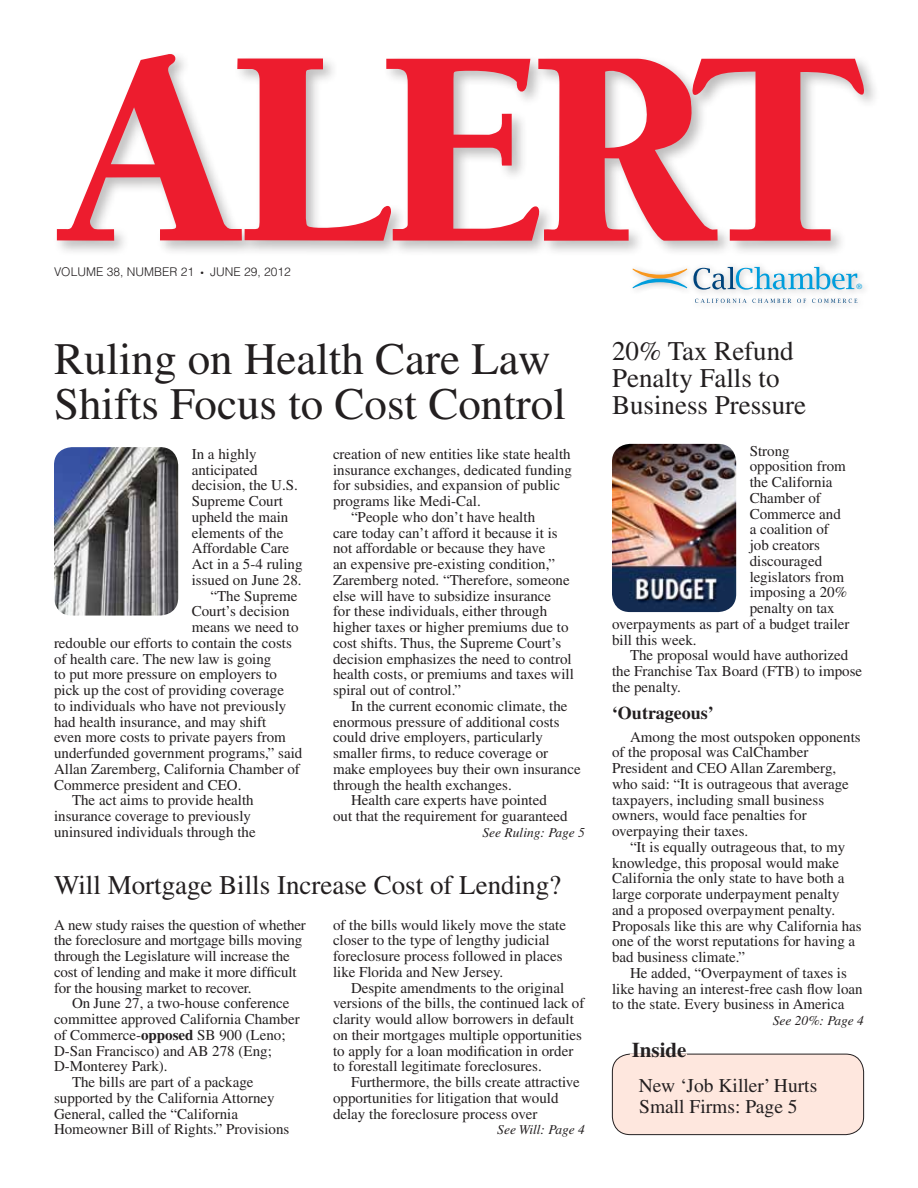
<style>
.page{position:relative;width:918px;height:1188px;background:#fff}
.page>*{position:absolute;margin:0;border:0;box-sizing:border-box;transform-origin:0 0}
.t1{font:45px/45px "Times";color:#231f20}
.t2{font:27px/27px "Times";color:#231f20}
.t3{font:700 21px "Times";color:#231f20}
.t4{font:19.5px/21px "Times";color:#231f20}
.t5{font:700 18px "Times";color:#231f20}
.t6{font:15px/15.8px "Times";color:#231f20}
.t7{font:italic 13.5px "Times";color:#231f20}
.t8{font:300 12px "Helvetica";color:#231f20}
.t9{font:7.35px "Helvetica Neue";color:#009ddc}
.s1{font-weight:700}
</style>
<div class="page">
<div style="left:53px;top:50px;width:827px;height:207px;background:#231f20;opacity:.3"></div>
<svg style="left:57px;top:54px;width:807px;height:187px"></svg>
<svg style="left:633px;top:269px;width:54px;height:19px"></svg>
<svg style="left:693px;top:267px;width:164px;height:23px"></svg>
<svg style="left:695px;top:299px;width:96px;height:4px"></svg>
<svg style="left:797px;top:299px;width:9px;height:4px"></svg>
<svg style="left:812px;top:299px;width:45px;height:4px"></svg>
<div style="left:612px;top:1054px;width:252px;height:81px;background:#fee7de;border-radius:18px"></div>
<div style="left:612px;top:1054px;width:252px;height:81px;border:1px solid #231f20;border-radius:18px"></div>
<hr style="left:630px;top:1054px;width:57px;height:2px;background:#fee7de">
<img style="left:54px;top:447px;width:124px;height:169px">
<img style="left:612px;top:444px;width:124px;height:168px">
<p class="t8" style="left:54px;top:264px;width:142px">VOLUME 38, NUMBER 21</p>
<p class="t8" style="left:201px;top:264px;width:92px">● JUNE 29, 2012</p>
<h1 class="t1" style="left:54px;top:336px;width:513px">Ruling on Health Care Law<br>Shifts Focus to Cost Control</h1>
<p class="t6" style="left:192px;top:446px;width:66px">In a highly</p>
<p class="t6" style="left:192px;top:462px;width:67px">anticipated</p>
<p class="t6" style="left:192px;top:477px;width:108px">decision, the U.S.</p>
<p class="t6" style="left:192px;top:493px;width:93px">Supreme Court</p>
<p class="t6" style="left:192px;top:509px;width:98px">upheld the main</p>
<p class="t6" style="left:192px;top:525px;width:93px">elements of the</p>
<p class="t6" style="left:192px;top:540px;width:99px">Affordable Care</p>
<p class="t6" style="left:192px;top:556px;width:112px">Act in a 5-4 ruling</p>
<p class="t6" style="left:192px;top:572px;width:111px">issued on June 28.</p>
<p class="t6" style="left:210px;top:588px;width:89px">“The Supreme</p>
<p class="t6" style="left:192px;top:603px;width:99px">Court’s decision</p>
<p class="t6" style="left:192px;top:619px;width:109px">means we need to</p>
<p class="t6" style="left:54px;top:635px;width:239px">redouble our efforts to contain the costs</p>
<p class="t6" style="left:54px;top:651px;width:219px">of health care. The new law is going</p>
<p class="t6" style="left:54px;top:666px;width:225px">to put more pressure on employers to</p>
<p class="t6" style="left:54px;top:682px;width:232px">pick up the cost of providing coverage</p>
<p class="t6" style="left:54px;top:698px;width:234px">to individuals who have not previously</p>
<p class="t6" style="left:54px;top:714px;width:214px">had health insurance, and may shift</p>
<p class="t6" style="left:54px;top:729px;width:233px">even more costs to private payers from</p>
<p class="t6" style="left:54px;top:745px;width:250px">underfunded government programs,” said</p>
<p class="t6" style="left:54px;top:761px;width:247px">Allan Zaremberg, California Chamber of</p>
<p class="t6" style="left:54px;top:777px;width:189px">Commerce president and CEO.</p>
<p class="t6" style="left:72px;top:792px;width:183px">The act aims to provide health</p>
<p class="t6" style="left:54px;top:808px;width:199px">insurance coverage to previously</p>
<p class="t6" style="left:54px;top:824px;width:203px">uninsured individuals through the</p>
<p class="t6" style="left:333px;top:446px;width:239px">creation of new entities like state health</p>
<p class="t6" style="left:333px;top:462px;width:240px">insurance exchanges, dedicated funding</p>
<p class="t6" style="left:333px;top:477px;width:229px">for subsidies, and expansion of public</p>
<p class="t6" style="left:333px;top:493px;width:149px">programs like Medi-Cal.</p>
<p class="t6" style="left:351px;top:509px;width:186px">“People who don’t have health</p>
<p class="t6" style="left:333px;top:525px;width:226px">care today can’t afford it because it is</p>
<p class="t6" style="left:333px;top:540px;width:214px">not affordable or because they have</p>
<p class="t6" style="left:333px;top:556px;width:224px">an expensive pre-existing condition,”</p>
<p class="t6" style="left:333px;top:572px;width:238px">Zaremberg noted. “Therefore, someone</p>
<p class="t6" style="left:333px;top:588px;width:220px">else will have to subsidize insurance</p>
<p class="t6" style="left:333px;top:603px;width:216px">for these individuals, either through</p>
<p class="t6" style="left:333px;top:619px;width:237px">higher taxes or higher premiums due to</p>
<p class="t6" style="left:333px;top:635px;width:230px">cost shifts. Thus, the Supreme Court’s</p>
<p class="t6" style="left:333px;top:651px;width:240px">decision emphasizes the need to control</p>
<p class="t6" style="left:333px;top:666px;width:243px">health costs, or premiums and taxes will</p>
<p class="t6" style="left:333px;top:682px;width:130px">spiral out of control.”</p>
<p class="t6" style="left:351px;top:698px;width:218px">In the current economic climate, the</p>
<p class="t6" style="left:333px;top:714px;width:228px">enormous pressure of additional costs</p>
<p class="t6" style="left:333px;top:729px;width:212px">could drive employers, particularly</p>
<p class="t6" style="left:333px;top:745px;width:217px">smaller firms, to reduce coverage or</p>
<p class="t6" style="left:333px;top:761px;width:249px">make employees buy their own insurance</p>
<p class="t6" style="left:333px;top:777px;width:180px">through the health exchanges.</p>
<p class="t6" style="left:351px;top:792px;width:197px">Health care experts have pointed</p>
<p class="t6" style="left:333px;top:808px;width:236px">out that the requirement for guaranteed</p>
<p class="t7" style="left:482px;top:825px;width:104px">See Ruling: Page 5</p>
<h2 class="t2" style="left:54px;top:871px;width:509px">Will Mortgage Bills Increase Cost of Lending?</h2>
<p class="t6" style="left:54px;top:917px;width:253px">A new study raises the question of whether the foreclosure and mortgage bills moving through the Legislature will increase the cost of lending and make it more difficult for the housing market to recover.</p>
<p class="t6" style="left:72px;top:996px;width:219px">On June 27, a two-house conference</p>
<p class="t6" style="left:54px;top:1011px;width:247px">committee approved California Chamber</p>
<p class="t6" style="left:54px;top:1027px;width:233px">of Commerce-<span class="s1">opposed</span> SB 900 (Leno;</p>
<p class="t6" style="left:54px;top:1043px;width:219px">D-San Francisco) and AB 278 (Eng;</p>
<p class="t6" style="left:54px;top:1059px;width:115px">D-Monterey Park).</p>
<p class="t6" style="left:72px;top:1074px;width:183px">The bills are part of a package</p>
<p class="t6" style="left:54px;top:1090px;width:222px">supported by the California Attorney</p>
<p class="t6" style="left:54px;top:1106px;width:186px">General, called the “California</p>
<p class="t6" style="left:54px;top:1122px;width:237px">Homeowner Bill of Rights.” Provisions</p>
<p class="t6" style="left:333px;top:917px;width:234px">of the bills would likely move the state closer to the type of lengthy judicial foreclosure process followed in places like Florida and New Jersey.</p>
<p class="t6" style="left:333px;top:980px;width:253px;text-indent:18px">Despite amendments to the original versions of the bills, the continued lack of clarity would allow borrowers in default on their mortgages multiple opportunities to apply for a loan modification in order to forestall legitimate foreclosures.</p>
<p class="t6" style="left:333px;top:1074px;width:248px;text-indent:18px">Furthermore, the bills create attractive opportunities for litigation that would delay the foreclosure process over</p>
<p class="t7" style="left:497px;top:1123px;width:89px">See Will: Page 4</p>
<p class="t9" style="left:856px;top:282px;width:7px">®</p>
<h2 class="t2" style="left:612px;top:337px;width:196px">20% Tax Refund<br>Penalty Falls to<br>Business Pressure</h2>
<p class="t6" style="left:750px;top:443px;width:42px">Strong</p>
<p class="t6" style="left:750px;top:458px;width:98px">opposition from</p>
<p class="t6" style="left:750px;top:474px;width:84px">the California</p>
<p class="t6" style="left:750px;top:490px;width:73px">Chamber of</p>
<p class="t6" style="left:750px;top:506px;width:93px">Commerce and</p>
<p class="t6" style="left:750px;top:521px;width:81px">a coalition of</p>
<p class="t6" style="left:750px;top:537px;width:72px">job creators</p>
<p class="t6" style="left:750px;top:553px;width:74px">discouraged</p>
<p class="t6" style="left:750px;top:569px;width:96px">legislators from</p>
<p class="t6" style="left:750px;top:584px;width:99px">imposing a 20%</p>
<p class="t6" style="left:750px;top:600px;width:86px">penalty on tax</p>
<p class="t6" style="left:612px;top:616px;width:239px">overpayments as part of a budget trailer</p>
<p class="t6" style="left:612px;top:632px;width:86px">bill this week.</p>
<p class="t6" style="left:630px;top:647px;width:220px">The proposal would have authorized</p>
<p class="t6" style="left:612px;top:663px;width:252px">the Franchise Tax Board (FTB) to impose</p>
<p class="t6" style="left:612px;top:679px;width:71px">the penalty.</p>
<p class="t5" style="left:612px;top:702px;width:103px">‘Outrageous’</p>
<p class="t6" style="left:612px;top:729px;width:250px;text-indent:18px">Among the most outspoken opponents of the proposal was CalChamber President and CEO Allan Zaremberg, who said: “It is outrageous that average taxpayers, including small business owners, would face penalties for overpaying their taxes.</p>
<p class="t6" style="left:612px;top:839px;width:251px;text-indent:18px">“It is equally outrageous that, to my knowledge, this proposal would make California the only state to have both a large corporate underpayment penalty and a proposed overpayment penalty.<br>Proposals like this are why California has one of the worst reputations for having a bad business climate.”</p>
<p class="t6" style="left:612px;top:965px;width:252px;text-indent:18px">He added, “Overpayment of taxes is like having an interest-free cash flow loan to the state. Every business in America</p>
<p class="t7" style="left:773px;top:1013px;width:93px">See 20%: Page 4</p>
<h3 class="t3" style="left:632px;top:1038px;width:56px">Inside</h3>
<h3 class="t4" style="left:639px;top:1075px;width:180px">New ‘Job Killer’ Hurts<br>Small Firms: Page 5</h3>
</div>
